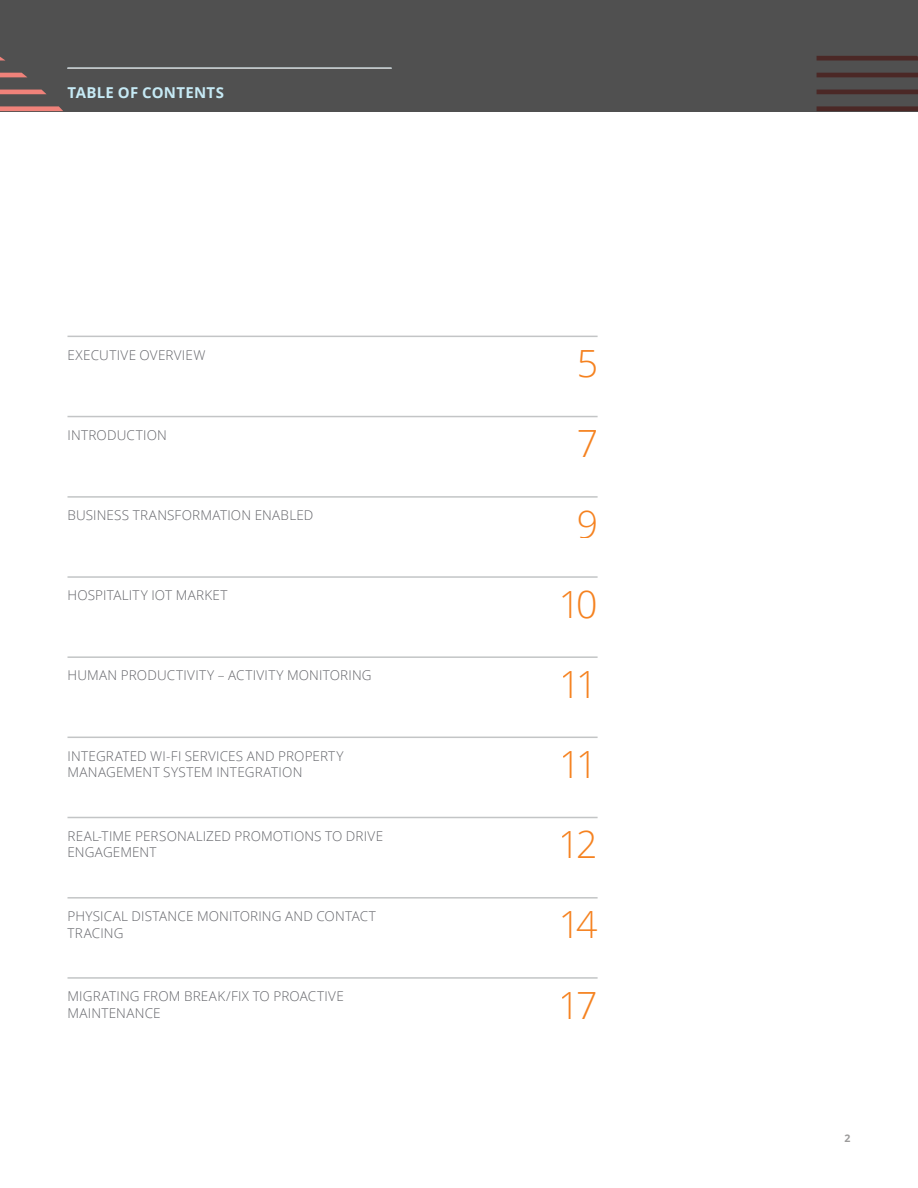
<style>
.page{position:relative;width:918px;height:1188px;background:#fff}
.page>*{position:absolute;margin:0;border:0;box-sizing:border-box;transform-origin:0 0}
.t1{font:300 37.5px "Open Sans";letter-spacing:-.11em;color:#f58220}
.Body__Head_10_14_Bol{font:700 15px "Open Sans";letter-spacing:.015em;color:#c6eaf5}
.Table_of_Contents__S{font:300 13.5px/16.5px "Open Sans";letter-spacing:.01em;color:#64656a}
.Document__Page_Numbe{font:700 10.5px "Open Sans";color:#9c9b9b}
</style>
<div class="page">
<div style="left:0;top:0;width:918px;height:111px;background:#505050"></div>
<svg style="left:0;top:90px;width:46px;height:4px"></svg>
<svg style="left:0;top:73px;width:27px;height:4px"></svg>
<svg style="left:0;top:106px;width:63px;height:5px"></svg>
<svg style="left:0;top:56px;width:5px;height:5px"></svg>
<hr style="left:68px;top:336px;width:530px;height:1px;background:#c3c5c6">
<hr style="left:68px;top:416px;width:530px;height:1px;background:#c3c5c6">
<hr style="left:68px;top:496px;width:530px;height:2px;background:#c3c5c6">
<hr style="left:68px;top:576px;width:530px;height:2px;background:#c3c5c6">
<hr style="left:68px;top:656px;width:530px;height:2px;background:#c3c5c6">
<hr style="left:68px;top:737px;width:530px;height:1px;background:#c3c5c6">
<hr style="left:68px;top:817px;width:530px;height:1px;background:#c3c5c6">
<hr style="left:68px;top:897px;width:530px;height:2px;background:#c3c5c6">
<hr style="left:68px;top:977px;width:530px;height:2px;background:#c3c5c6">
<hr style="left:68px;top:67px;width:324px;height:2px;background:#c3c5c6">
<p class="Body__Head_10_14_Bol" style="left:68px;top:82px;width:158px">TABLE OF CONTENTS</p>
<p class="Table_of_Contents__S" style="left:68px;top:346px;width:139px">EXECUTIVE OVERVIEW</p>
<h1 class="t1" style="left:576px;top:338px;width:23px">5</h1>
<p class="Table_of_Contents__S" style="left:68px;top:426px;width:101px">INTRODUCTION</p>
<h1 class="t1" style="left:576px;top:418px;width:23px">7</h1>
<p class="Table_of_Contents__S" style="left:68px;top:507px;width:247px">BUSINESS TRANSFORMATION ENABLED</p>
<h1 class="t1" style="left:576px;top:498px;width:23px">9</h1>
<p class="Table_of_Contents__S" style="left:68px;top:587px;width:162px">HOSPITALITY IOT MARKET</p>
<h1 class="t1" style="left:558px;top:578px;width:41px">10</h1>
<p class="Table_of_Contents__S" style="left:68px;top:667px;width:306px">HUMAN PRODUCTIVITY – ACTIVITY MONITORING</p>
<h1 class="t1" style="left:560px;top:659px;width:39px">11</h1>
<p class="Table_of_Contents__S" style="left:68px;top:747px;width:277px">INTEGRATED WI-FI SERVICES AND PROPERTY<br>MANAGEMENT SYSTEM INTEGRATION</p>
<h1 class="t1" style="left:560px;top:739px;width:39px">11</h1>
<p class="Table_of_Contents__S" style="left:68px;top:827px;width:317px">REAL-TIME PERSONALIZED PROMOTIONS TO DRIVE<br>ENGAGEMENT</p>
<h1 class="t1" style="left:559px;top:819px;width:40px">12</h1>
<p class="Table_of_Contents__S" style="left:68px;top:908px;width:310px">PHYSICAL DISTANCE MONITORING AND CONTACT<br>TRACING</p>
<h1 class="t1" style="left:558px;top:899px;width:41px">14</h1>
<p class="Table_of_Contents__S" style="left:68px;top:988px;width:278px">MIGRATING FROM BREAK/FIX TO PROACTIVE<br>MAINTENANCE</p>
<h1 class="t1" style="left:559px;top:979px;width:40px">17</h1>
<p class="Document__Page_Numbe" style="left:845px;top:1131px;width:7px">2</p>
</div>
